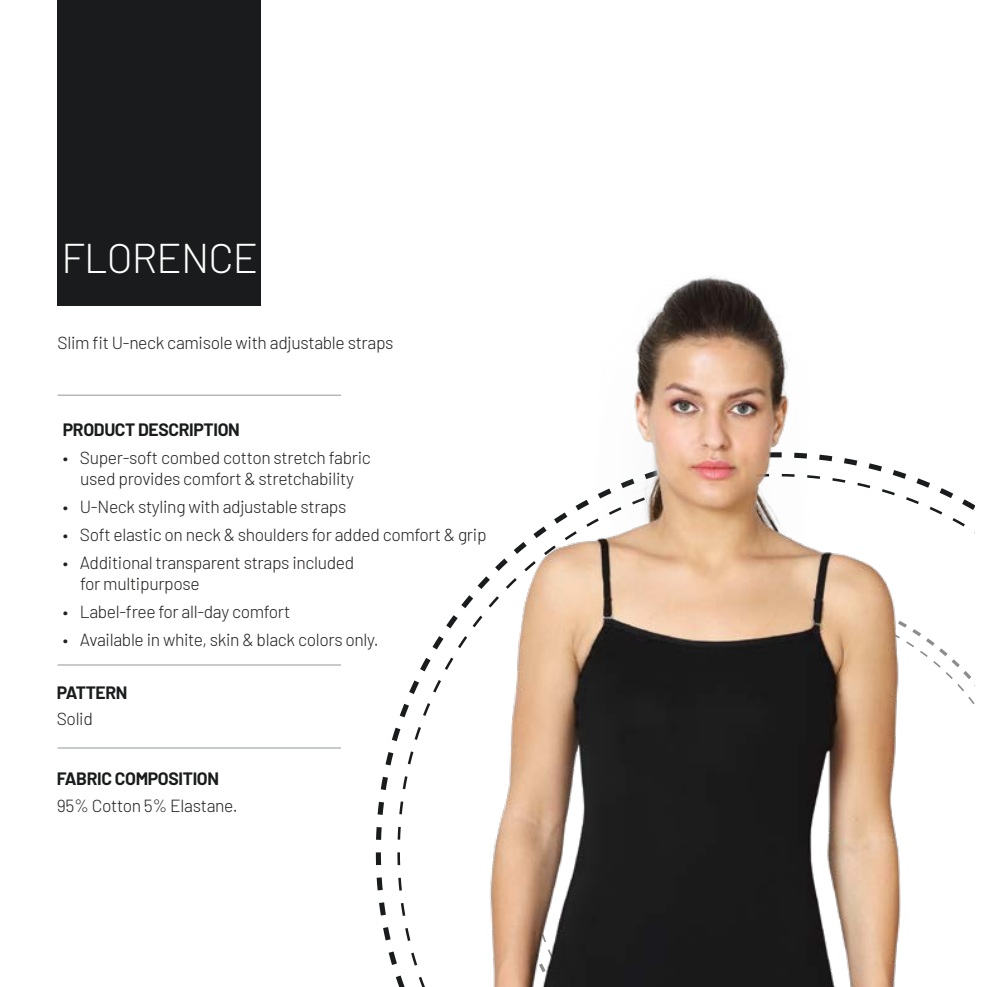
<style>
.page{position:relative;width:993px;height:987px;background:#fff}
.page>*{position:absolute;margin:0;border:0;box-sizing:border-box;transform-origin:0 0}
.t1{font:300 41.48px "Barlow";letter-spacing:-.02em;color:#fff}
.t2{font:300 17.5px/21px "Barlow";letter-spacing:-.02em;color:#231f20}
.t3{font:700 17.5px/26.2px "Barlow";letter-spacing:-.02em;color:#1a1b1c}
.s1{font-weight:300;color:#231f20}
.s2{font-weight:700;color:#1a1b1c}
</style>
<div class="page">
<div style="left:58px;top:0;width:203px;height:305px;background:#1a1b1c"></div>
<hr style="left:58px;top:395px;width:283px;height:1px;background:#939598">
<hr style="left:58px;top:665px;width:283px;height:1px;background:#939598">
<hr style="left:58px;top:748px;width:283px;height:1px;background:#939598">
<img style="left:310px;top:276px;width:665px;height:711px">
<p class="t1" style="left:61px;top:228px;width:198px">FLORENCE</p>
<p class="t2" style="left:58px;top:331px;width:337px">Slim fit U-neck camisole with adjustable straps</p>
<p class="t3" style="left:63px;top:415px;width:178px">PRODUCT DESCRIPTION</p>
<p class="t2" style="left:63px;top:446px;width:309px;text-align:center">• Super-soft combed cotton stretch fabric used provides comfort &amp; stretchability</p>
<p class="t2" style="left:63px;top:495px;width:285px">• U-Neck styling with adjustable straps</p>
<p class="t2" style="left:63px;top:523px;width:425px">• Soft elastic on neck &amp; shoulders for added comfort &amp; grip</p>
<p class="t2" style="left:80px;top:551px;width:275px;text-indent:-17px">• Additional transparent straps included for multipurpose</p>
<p class="t2" style="left:63px;top:600px;width:229px">• Label-free for all-day comfort</p>
<p class="t2" style="left:63px;top:628px;width:317px">• Available in white, skin &amp; black colors only.</p>
<p class="t3" style="left:57px;top:678px;width:72px">PATTERN<br><span class="s1">Solid</span></p>
<p class="t2" style="left:57px;top:765px;width:182px;line-height:26.2px"><span class="s2">FABRIC COMPOSITION<br></span>95% Cotton 5% Elastane.</p>
</div>
